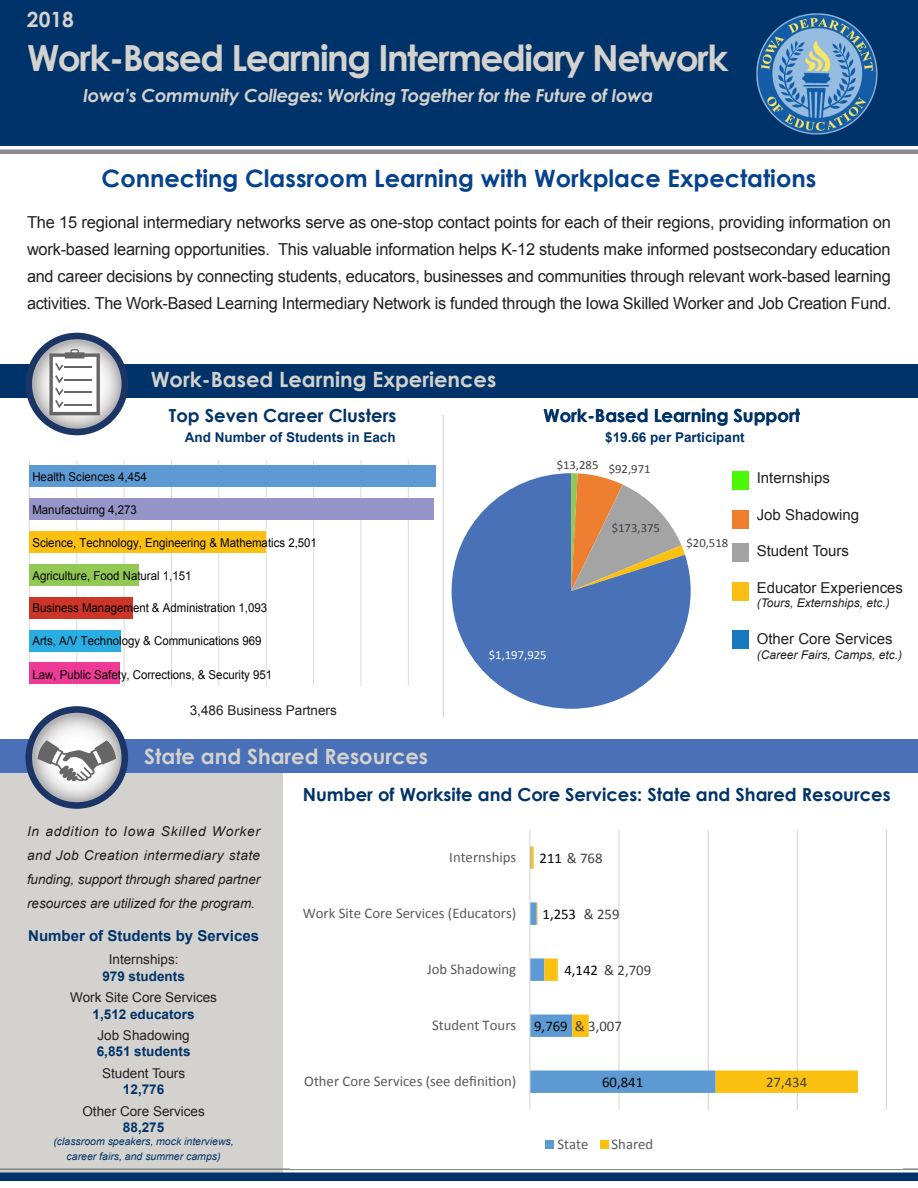
<style>
.page{position:relative;width:918px;height:1188px;background:#fff}
.page>*{position:absolute;margin:0;border:0;box-sizing:border-box;transform-origin:0 0}
.t1{font:700 36px "Century Gothic";letter-spacing:-.04em;color:#d4d2ce}
.t2{font:700 24px "Century Gothic";color:#05428c}
.Subhead{font:700 21px "Century Gothic";color:#d4d2ce}
.Subhead-2{font:700 18px "Century Gothic";color:#003369}
.t3{font:italic 700 18px "Century Gothic";letter-spacing:-.02em;color:#d4d2ce}
.Body_Text{font:16.5px/27px "Arial";letter-spacing:-.015em;color:#231f20;text-align:justify}
.t4{font:15px "Arial";color:#231f20}
.Body_Text-2{font:700 15px "Arial";color:#003369}
.t5{font:14.7px "Calibri";color:#595a5a}
.t6{font:14.7px "Calibri";color:#414040}
.t7{font:14.7px "Calibri";color:#050504}
.Body_Text-3{font:italic 13.5px/24px "Arial";color:#231f20;text-align:justify}
.Body_Text-4{font:700 13.5px "Arial";color:#003369}
.Body_Text-5{font:13.5px "Arial";color:#231f20}
.t8{font:12.45px "Calibri";color:#414040}
.t9{font:12.45px "Calibri";color:#fff}
.t10{font:12.15px "Arial";color:#050504;scale:.94 1}
.t11{font:italic 12px "Arial";color:#231f20}
.Body_Text-6{font:italic 10.5px/15px "Arial";color:#003369;text-align:center}
.t12{font:8.1px "Calibri";color:#414040}
.t13{font:8.1px "Calibri";color:#fff}
.s1{color:#050504}
</style>
<div class="page">
<svg style="left:452px;top:473px;width:239px;height:236px;fill:#4871b8"></svg>
<div style="left:0;top:760px;width:282px;height:412px;background:#d4d2ce"></div>
<div style="left:0;top:364px;width:918px;height:34px;background:#003369"></div>
<div style="left:0;top:739px;width:918px;height:33px;background:#4a70b7"></div>
<hr style="left:0;top:150px;width:918px;height:4px;background:#8b8a8e">
<div style="left:0;top:0;width:918px;height:146px;background:#003369"></div>
<img style="left:756px;top:13px;width:122px;height:122px">
<div style="left:26px;top:706px;width:102px;height:103px;background:#1c3567;border-radius:50%"></div>
<svg style="left:32px;top:713px;width:90px;height:89px;background:#d0d0d0"></svg>
<svg style="left:38px;top:740px;width:78px;height:42px;background:#bababa"></svg>
<hr style="left:443px;top:415px;width:1px;height:303px;background:#d4d2ce">
<div style="left:732px;top:472px;width:16px;height:18px;background:#4af808"></div>
<div style="left:732px;top:544px;width:16px;height:18px;background:#a4a3a3"></div>
<div style="left:732px;top:583px;width:16px;height:18px;background:#fbbf14"></div>
<div style="left:732px;top:511px;width:16px;height:18px;background:#ee7d2d"></div>
<div style="left:732px;top:631px;width:16px;height:18px;background:#1779be"></div>
<div style="left:26px;top:333px;width:102px;height:102px;background:#1c3567;border-radius:50%"></div>
<svg style="left:32px;top:339px;width:90px;height:90px;background:#c6c7c8"></svg>
<svg style="left:49px;top:349px;width:51px;height:66px;background:#cbcbcb"></svg>
<div style="left:0;top:1172px;width:918px;height:9px;background:#003369"></div>
<hr style="left:455px;top:460px;width:1px;height:226px;background:#d9d9d8">
<hr style="left:408px;top:460px;width:1px;height:226px;background:#d9d9d8">
<hr style="left:361px;top:460px;width:1px;height:226px;background:#d9d9d8">
<hr style="left:313px;top:460px;width:1px;height:226px;background:#d9d9d8">
<hr style="left:266px;top:460px;width:1px;height:226px;background:#d9d9d8">
<hr style="left:219px;top:460px;width:1px;height:226px;background:#d9d9d8">
<hr style="left:171px;top:460px;width:1px;height:226px;background:#d9d9d8">
<hr style="left:124px;top:460px;width:1px;height:226px;background:#d9d9d8">
<hr style="left:77px;top:460px;width:1px;height:226px;background:#d9d9d8">
<hr style="left:29px;top:460px;width:1px;height:226px;background:#d9d9d8">
<div style="left:29px;top:663px;width:90px;height:21px;background:#ed3a96"></div>
<div style="left:29px;top:630px;width:92px;height:22px;background:#29ade3"></div>
<div style="left:29px;top:597px;width:104px;height:22px;background:#cc3527"></div>
<div style="left:29px;top:564px;width:109px;height:22px;background:#92c954"></div>
<div style="left:29px;top:531px;width:237px;height:22px;background:#fcc011"></div>
<div style="left:29px;top:498px;width:405px;height:22px;background:#9695c9"></div>
<div style="left:29px;top:466px;width:407px;height:21px;background:#5d9ad3"></div>
<hr style="left:0;top:1168px;width:918px;height:2px;background:#8b8a8e">
<hr style="left:886px;top:830px;width:1px;height:280px;background:#d9d9d8">
<hr style="left:797px;top:830px;width:1px;height:280px;background:#d9d9d8">
<hr style="left:708px;top:830px;width:1px;height:280px;background:#d9d9d8">
<hr style="left:618px;top:830px;width:2px;height:280px;background:#d9d9d8">
<svg style="left:531px;top:846px;width:327px;height:247px"></svg>
<hr style="left:529px;top:830px;width:1px;height:280px;background:#d9d9d8">
<div style="left:546px;top:1141px;width:8px;height:8px;background:#5d9ad3"></div>
<div style="left:600px;top:1141px;width:8px;height:8px;background:#fcc011"></div>
<p class="Subhead" style="left:27px;top:4px;width:49px">2018</p>
<p class="t1" style="left:27px;top:30px;width:703px">Work-Based Learning Intermediary Network</p>
<p class="t3" style="left:83px;top:82px;width:572px">Iowa’s Community Colleges: Working Together for the Future of Iowa</p>
<p class="t2" style="left:102px;top:160px;width:716px">Connecting Classroom Learning with Workplace Expectations</p>
<p class="Body_Text" style="left:27px;top:208px;width:866px">The 15 regional intermediary networks serve as one-stop contact points for each of their regions, providing information on work-based learning opportunities. This valuable information helps K-12 students make informed postsecondary education and career decisions by connecting students, educators, businesses and communities through relevant work-based learning activities. The Work-Based Learning Intermediary Network is funded through the Iowa Skilled Worker and Job Creation Fund.</p>
<p class="Subhead" style="left:151px;top:364px;width:347px">Work-Based Learning Experiences</p>
<p class="Subhead-2" style="left:169px;top:402px;width:229px">Top Seven Career Clusters</p>
<p class="Body_Text-4" style="left:185px;top:427px;width:212px">And Number of Students in Each</p>
<p class="Subhead-2" style="left:544px;top:402px;width:258px">Work-Based Learning Support</p>
<p class="Body_Text-4" style="left:605px;top:427px;width:141px">$19.66 per Participant</p>
<p class="t10" style="left:32px;top:468px;width:123px">Health Sciences 4,454</p>
<p class="t10" style="left:32px;top:502px;width:113px">Manufactuirng 4,273</p>
<p class="t10" style="left:32px;top:534px;width:304px">Science, Technology, Engineering &amp; Mathematics 2,501</p>
<p class="t10" style="left:32px;top:568px;width:171px">Agriculture, Food Natural 1,151</p>
<p class="t10" style="left:32px;top:600px;width:251px">Business Management &amp; Administration 1,093</p>
<p class="t10" style="left:32px;top:633px;width:245px">Arts, A/V Technology &amp; Communications 969</p>
<p class="t10" style="left:32px;top:666px;width:257px">Law, Public Safety, Corrections, &amp; Security 951</p>
<p class="Body_Text-5" style="left:190px;top:701px;width:149px">3,486 Business Partners</p>
<p class="Subhead" style="left:144px;top:741px;width:285px">State and Shared Resources</p>
<p class="t8" style="left:557px;top:458px;width:95px">$13,285 $92,971</p>
<p class="t12" style="left:562px;top:461px;width:28px">$13,285</p>
<p class="t12" style="left:631px;top:519px;width:32px">$173,375</p>
<p class="t8" style="left:612px;top:519px;width:50px">$173,375</p>
<p class="t8" style="left:686px;top:534px;width:43px">$20,518</p>
<p class="t12" style="left:686px;top:539px;width:28px">$20,518</p>
<p class="t9" style="left:489px;top:646px;width:59px">$1,197,925</p>
<p class="t13" style="left:489px;top:651px;width:39px">$1,197,925</p>
<p class="t4" style="left:757px;top:467px;width:75px">Internships</p>
<p class="t4" style="left:757px;top:504px;width:104px">Job Shadowing</p>
<p class="t4" style="left:757px;top:541px;width:94px">Student Tours</p>
<p class="t4" style="left:757px;top:577px;width:148px">Educator Experiences</p>
<p class="t11" style="left:757px;top:595px;width:134px">(Tours, Externships, etc.)</p>
<p class="t4" style="left:757px;top:629px;width:137px">Other Core Services</p>
<p class="t11" style="left:757px;top:647px;width:147px">(Career Fairs, Camps, etc.)</p>
<p class="Body_Text-3" style="left:27px;top:819px;width:235px">In addition to Iowa Skilled Worker and Job Creation intermediary state funding, support through shared partner resources are utilized for the program.</p>
<p class="Body_Text-2" style="left:28px;top:926px;width:232px">Number of Students by Services</p>
<p class="Body_Text-5" style="left:109px;top:950px;width:71px">Internships:</p>
<p class="Body_Text-4" style="left:102px;top:966px;width:84px">979 students</p>
<p class="Body_Text-5" style="left:70px;top:988px;width:148px">Work Site Core Services</p>
<p class="Body_Text-4" style="left:93px;top:1004px;width:104px">1,512 educators</p>
<p class="Body_Text-5" style="left:97px;top:1026px;width:94px">Job Shadowing</p>
<p class="Body_Text-4" style="left:97px;top:1042px;width:95px">6,851 students</p>
<p class="Body_Text-5" style="left:102px;top:1064px;width:85px">Student Tours</p>
<p class="Body_Text-4" style="left:123px;top:1080px;width:43px">12,776</p>
<p class="Body_Text-5" style="left:82px;top:1102px;width:124px">Other Core Services</p>
<p class="Body_Text-4" style="left:123px;top:1118px;width:43px">88,275</p>
<p class="Body_Text-6" style="left:53px;top:1134px;width:182px">(classroom speakers, mock interviews, career fairs, and summer camps)</p>
<p class="Subhead-2" style="left:303px;top:781px;width:589px">Number of Worksite and Core Services: State and Shared Resources</p>
<p class="t5" style="left:449px;top:847px;width:68px">Internships</p>
<p class="t6" style="left:540px;top:848px;width:64px"><span class="s1">211</span> &amp; 768</p>
<p class="t5" style="left:303px;top:903px;width:215px">Work Site Core Services (Educators)</p>
<p class="t7" style="left:543px;top:904px;width:35px">1,253</p>
<p class="t6" style="left:584px;top:904px;width:37px">&amp; 259</p>
<p class="t5" style="left:427px;top:959px;width:91px">Job Shadowing</p>
<p class="t6" style="left:564px;top:960px;width:88px"><span class="s1">4,142</span> &amp; 2,709</p>
<p class="t5" style="left:432px;top:1015px;width:86px">Student Tours</p>
<p class="t6" style="left:575px;top:1016px;width:48px">&amp; 3,007</p>
<p class="t7" style="left:534px;top:1016px;width:35px">9,769</p>
<p class="t5" style="left:304px;top:1071px;width:214px">Other Core Services (see definition)</p>
<p class="t7" style="left:602px;top:1072px;width:43px">60,841</p>
<p class="t6" style="left:766px;top:1072px;width:43px">27,434</p>
<p class="t5" style="left:557px;top:1134px;width:33px">State</p>
<p class="t5" style="left:612px;top:1134px;width:43px">Shared</p>
</div>
